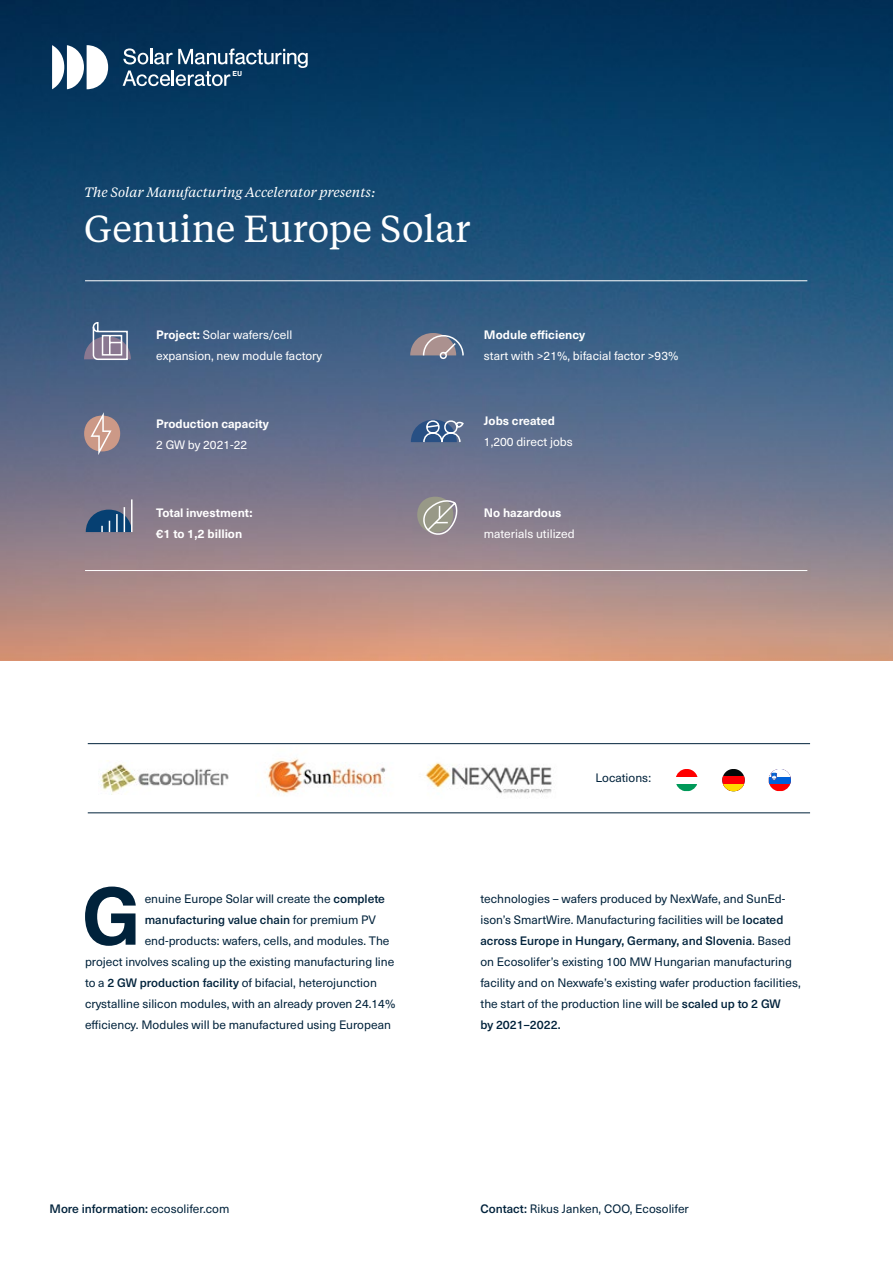
<style>
.page{position:relative;width:893px;height:1263px;background:#fff}
.page>*{position:absolute;margin:0;border:0;box-sizing:border-box;transform-origin:0 0}
.t1{font:700 79.8px "Neue Haas Unica W1 G";color:#00223b}
.t2{font:37.5px "Tiempos Text";color:#fff}
.t3{font:italic 13.5px "Tiempos Text";color:#fff}
.t4{font:12px/21px "Neue Haas Unica W1 G";color:#00223b}
.t5{font:12px/21px "Neue Haas Unica W1 G";color:#fff}
.t6{font:700 12px/21px "Neue Haas Unica W1 G";color:#fff}
.t7{font:500 12px "Neue Haas Unica W1 G";color:#00223b}
.t8{font:700 7.5px "Nimbus San";color:#fff}
.s1{font-weight:700}
.s2{font-weight:500}
.s3{font-weight:400}
</style>
<div class="page">
<img style="left:0;top:0;width:893px;height:660px">
<img style="left:410px;top:744px;width:158px;height:70px">
<svg style="left:123px;top:48px;width:185px;height:38px;background:#3c6280"></svg>
<svg style="left:52px;top:45px;width:56px;height:44px"></svg>
<div style="left:84px;top:416px;width:36px;height:35px;background:#cc9987;border-radius:50%"></div>
<svg style="left:91px;top:412px;width:21px;height:43px"></svg>
<svg style="left:411px;top:420px;width:53px;height:24px"></svg>
<hr style="left:85px;top:280px;width:722px;height:1px;background:#fff">
<hr style="left:85px;top:570px;width:722px;height:1px;background:#fff">
<hr style="left:88px;top:743px;width:722px;height:1px;background:#00223b">
<hr style="left:88px;top:812px;width:722px;height:1px;background:#00223b">
<svg style="left:84px;top:321px;width:47px;height:40px;background:#7c849e"></svg>
<svg style="left:86px;top:507px;width:45px;height:25px"></svg>
<hr style="left:131px;top:499px;width:2px;height:33px;background:#fff">
<svg style="left:410px;top:333px;width:55px;height:27px"></svg>
<div style="left:417px;top:497px;width:36px;height:35px;background:#989987;border-radius:50%"></div>
<svg style="left:420px;top:498px;width:39px;height:37px"></svg>
<img style="left:100px;top:760px;width:129px;height:33px">
<img style="left:265px;top:758px;width:121px;height:36px">
<div style="left:722px;top:769px;width:23px;height:22px;background:#050808;border-radius:11px"></div>
<div style="left:722px;top:776px;width:23px;height:15px;background:#ff0005"></div>
<svg style="left:722px;top:784px;width:23px;height:7px"></svg>
<svg style="left:676px;top:776px;width:22px;height:1px"></svg>
<svg style="left:676px;top:769px;width:21px;height:7px"></svg>
<svg style="left:676px;top:784px;width:21px;height:7px"></svg>
<svg style="left:769px;top:769px;width:22px;height:22px"></svg>
<p class="t8" style="left:233px;top:70px;width:11px">EU</p>
<p class="t3" style="left:84px;top:183px;width:293px">The Solar Manufacturing Accelerator presents:</p>
<h2 class="t2" style="left:84px;top:203px;width:388px">Genuine Europe Solar</h2>
<p class="t5" style="left:156px;top:323px;width:167px"><span class="s1">Project:</span> Solar wafers/cell expansion, new module factory</p>
<p class="t6" style="left:156px;top:412px;width:114px">Production capacity</p>
<p class="t5" style="left:156px;top:433px;width:93px">2 GW by 2021-22</p>
<p class="t6" style="left:484px;top:323px;width:103px">Module efficiency</p>
<p class="t5" style="left:484px;top:344px;width:196px">start with &gt;21%, bifacial factor &gt;93%</p>
<p class="t6" style="left:484px;top:409px;width:72px">Jobs created</p>
<p class="t5" style="left:484px;top:431px;width:90px">1,200 direct jobs</p>
<p class="t6" style="left:156px;top:501px;width:98px">Total investment: €1 to 1,2 billion</p>
<p class="t6" style="left:484px;top:501px;width:79px">No hazardous</p>
<p class="t5" style="left:484px;top:522px;width:92px">materials utilized</p>
<p class="t4" style="left:596px;top:767px;width:57px">Locations:</p>
<h1 class="t1" style="left:82px;top:856px;width:61px">G</h1>
<p class="t4" style="left:145px;top:887px;width:242px">enuine Europe Solar will create the <span class="s2">complete</span></p>
<p class="t7" style="left:145px;top:910px;width:233px">manufacturing value chain <span class="s3">for premium PV</span></p>
<p class="t4" style="left:145px;top:929px;width:246px">end-products: wafers, cells, and modules. The</p>
<p class="t4" style="left:85px;top:950px;width:311px">project involves scaling up the existing manufacturing line</p>
<p class="t4" style="left:85px;top:971px;width:293px">to a <span class="s2">2 GW production facility</span> of bifacial, heterojunction</p>
<p class="t4" style="left:85px;top:992px;width:312px">crystalline silicon modules, with an already proven 24.14%</p>
<p class="t4" style="left:85px;top:1013px;width:307px">efficiency. Modules will be manufactured using European</p>
<p class="t4" style="left:480px;top:887px;width:322px">technologies – wafers produced by NexWafe, and SunEd&shy;ison’s SmartWire. Manufacturing facilities will be <span class="s2">located across Europe in Hungary, Germany, and Slovenia</span>. Based on Ecosolifer’s existing 100 MW Hungarian manufacturing facility and on Nexwafe’s existing wafer production facilities, the start of the production line will be <span class="s2">scaled up to 2 GW<br>by 2021–2022.</span></p>
<p class="t7" style="left:50px;top:1199px;width:181px">More information: <span class="s3">ecosolifer.com</span></p>
<p class="t4" style="left:480px;top:1197px;width:210px"><span class="s2">Contact:</span> Rikus Janken, COO, Ecosolifer</p>
</div>
